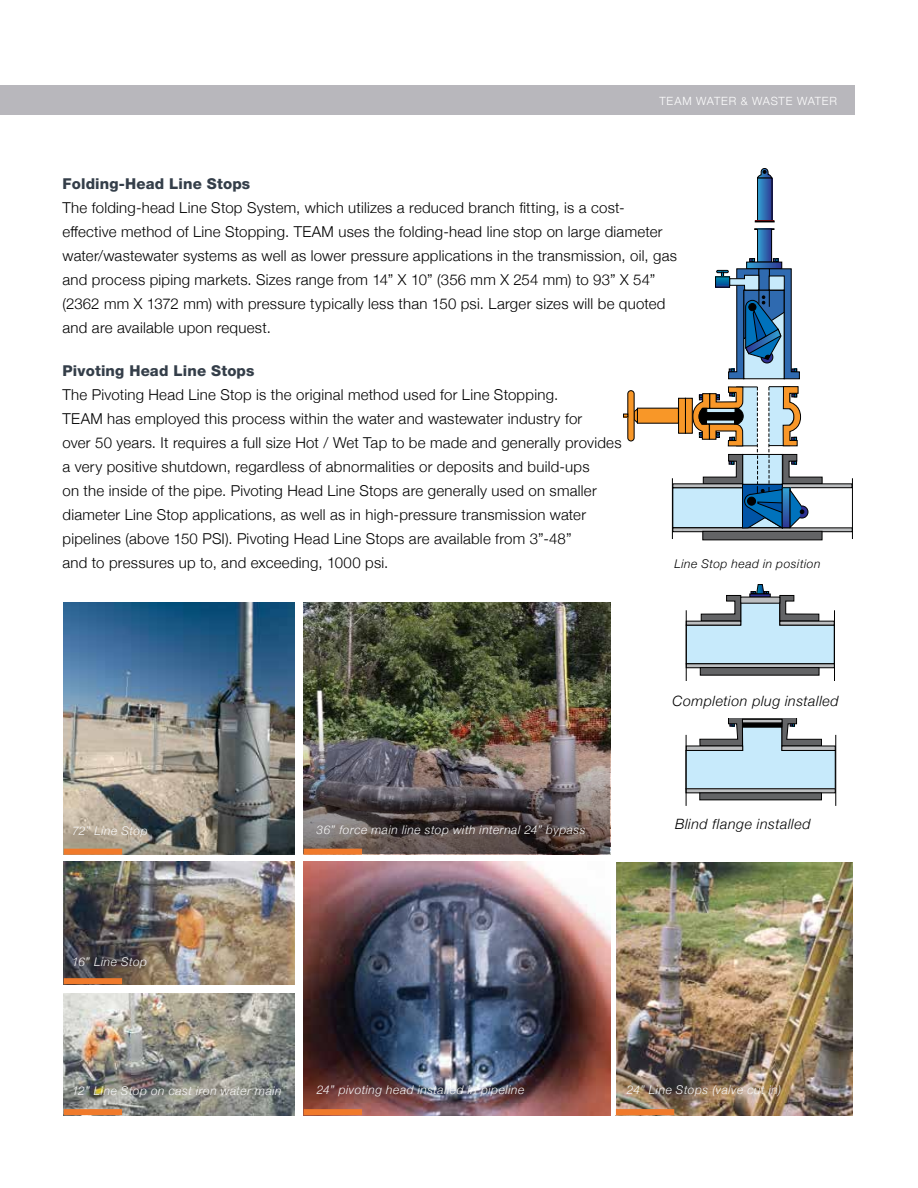
<style>
.page{position:relative;width:918px;height:1188px;background:#fff}
.page>*{position:absolute;margin:0;border:0;box-sizing:border-box;transform-origin:0 0}
.t1{font:300 15px/24px "Helvetica Neue";letter-spacing:.015em;color:#000}
.t2{font:800 15px "Helvetica Neue";letter-spacing:.01em;color:#343e49}
.t3{font:italic 300 14.25px "Helvetica Neue";letter-spacing:.04em;color:#000}
.t4{font:italic 300 12px "Helvetica Neue";letter-spacing:.045em;color:#f6f6f6}
.t5{font:italic 300 12px "Helvetica Neue";letter-spacing:.045em;color:#000}
.t6{font:300 11.4px "Helvetica Neue";letter-spacing:.065em;color:#fff}
</style>
<div class="page">
<div style="left:0;top:85px;width:854px;height:29px;background:#b8b7bc"></div>
<img style="left:64px;top:994px;width:231px;height:121px">
<img style="left:64px;top:862px;width:231px;height:122px">
<img style="left:616px;top:863px;width:237px;height:252px">
<img style="left:304px;top:862px;width:306px;height:253px">
<img style="left:304px;top:602px;width:306px;height:253px">
<img style="left:64px;top:602px;width:231px;height:253px">
<div style="left:64px;top:1109px;width:58px;height:6px;background:#f07a2b"></div>
<div style="left:304px;top:1109px;width:58px;height:6px;background:#f07a2b"></div>
<div style="left:64px;top:978px;width:58px;height:6px;background:#f07a2b"></div>
<div style="left:64px;top:849px;width:58px;height:6px;background:#f07a2b"></div>
<div style="left:616px;top:1109px;width:58px;height:6px;background:#f07a2b"></div>
<div style="left:672px;top:487px;width:111px;height:41px;background:#c7eafb"></div>
<svg style="left:759px;top:180px;width:11px;height:40px"></svg>
<div style="left:757px;top:178px;width:15px;height:44px;border:1px solid #000"></div>
<svg style="left:757px;top:168px;width:16px;height:11px"></svg>
<svg style="left:755px;top:221px;width:20px;height:1px"></svg>
<div style="left:754px;top:228px;width:20px;height:2px;border:1px solid #000"></div>
<svg style="left:759px;top:231px;width:11px;height:30px"></svg>
<div style="left:757px;top:229px;width:15px;height:34px;border:1px solid #000"></div>
<svg style="left:749px;top:258px;width:6px;height:4px"></svg>
<svg style="left:773px;top:258px;width:6px;height:4px"></svg>
<svg style="left:748px;top:264px;width:32px;height:3px"></svg>
<div style="left:715px;top:276px;width:15px;height:12px;border:1px solid #000"></div>
<svg style="left:685px;top:398px;width:8px;height:36px"></svg>
<div style="left:678px;top:398px;width:8px;height:36px;background:#f89728;border:1px solid #000"></div>
<div style="left:637px;top:408px;width:42px;height:16px;background:#f89728"></div>
<div style="left:628px;top:391px;width:6px;height:50px;background:#f89728;border-radius:3px"></div>
<div style="left:627px;top:390px;width:8px;height:51px;border:1px solid #000;border-radius:3px"></div>
<svg style="left:624px;top:407px;width:14px;height:18px"></svg>
<svg style="left:673px;top:483px;width:19px;height:5px"></svg>
<hr style="left:782px;top:484px;width:70px;height:4px;background:#bcbec0">
<div style="left:782px;top:483px;width:70px;height:5px;border:1px solid #000"></div>
<hr style="left:673px;top:528px;width:179px;height:4px;background:#bcbec0">
<div style="left:672px;top:527px;width:181px;height:5px;border:1px solid #000"></div>
<div style="left:702px;top:531px;width:120px;height:9px;background:#636466;border:1px solid #000"></div>
<svg style="left:716px;top:268px;width:84px;height:112px"></svg>
<hr style="left:852px;top:478px;width:1px;height:61px;background:#000">
<hr style="left:672px;top:478px;width:1px;height:61px;background:#000">
<svg style="left:692px;top:386px;width:131px;height:143px"></svg>
<svg style="left:686px;top:584px;width:150px;height:222px"></svg>
<div style="left:672px;top:681px;width:171px;height:37px;background:#fff"></div>
<img style="left:304px;top:692px;width:305px;height:162px">
<div style="left:304px;top:849px;width:58px;height:6px;background:#f07a2b"></div>
<p class="t6" style="left:659px;top:91px;width:179px">TEAM WATER &amp; WASTE WATER</p>
<p class="t2" style="left:63px;top:175px;width:189px">Folding-Head Line Stops</p>
<p class="t1" style="left:63px;top:194px;width:616px">The folding-head Line Stop System, which utilizes a reduced branch fitting, is a cost&shy;effective method of Line Stopping. TEAM uses the folding-head line stop on large diameter water/wastewater systems as well as lower pressure applications in the transmission, oil, gas and process piping markets. Sizes range from 14” X 10” (356 mm X 254 mm) to 93” X 54” (2362 mm X 1372 mm) with pressure typically less than 150 psi. Larger sizes will be quoted and are available upon request.</p>
<p class="t2" style="left:63px;top:361px;width:194px">Pivoting Head Line Stops</p>
<p class="t1" style="left:63px;top:381px;width:561px">The Pivoting Head Line Stop is the original method used for Line Stopping.<br>TEAM has employed this process within the water and wastewater industry for<br>over 50 years. It requires a full size Hot / Wet Tap to be made and generally provides a very positive shutdown, regardless of abnormalities or deposits and build-ups<br>on the inside of the pipe. Pivoting Head Line Stops are generally used on smaller diameter Line Stop applications, as well as in high-pressure transmission water pipelines (above 150 PSI). Pivoting Head Line Stops are available from 3”-48”<br>and to pressures up to, and exceeding, 1000 psi.</p>
<p class="t5" style="left:674px;top:554px;width:148px">Line Stop head in position</p>
<p class="t4" style="left:72px;top:822px;width:77px">72” Line Stop</p>
<p class="t4" style="left:72px;top:952px;width:77px">16” Line Stop</p>
<p class="t4" style="left:317px;top:820px;width:271px">36” force main line stop with internal 24” bypass</p>
<p class="t3" style="left:672px;top:690px;width:168px">Completion plug installed</p>
<p class="t3" style="left:675px;top:812px;width:137px">Blind flange installed</p>
<p class="t4" style="left:72px;top:1082px;width:211px">12” Line Stop on cast iron water main</p>
<p class="t4" style="left:317px;top:1080px;width:209px">24” pivoting head installed in pipeline</p>
<p class="t4" style="left:627px;top:1080px;width:156px">24” Line Stops (valve cut in)</p>
</div>
